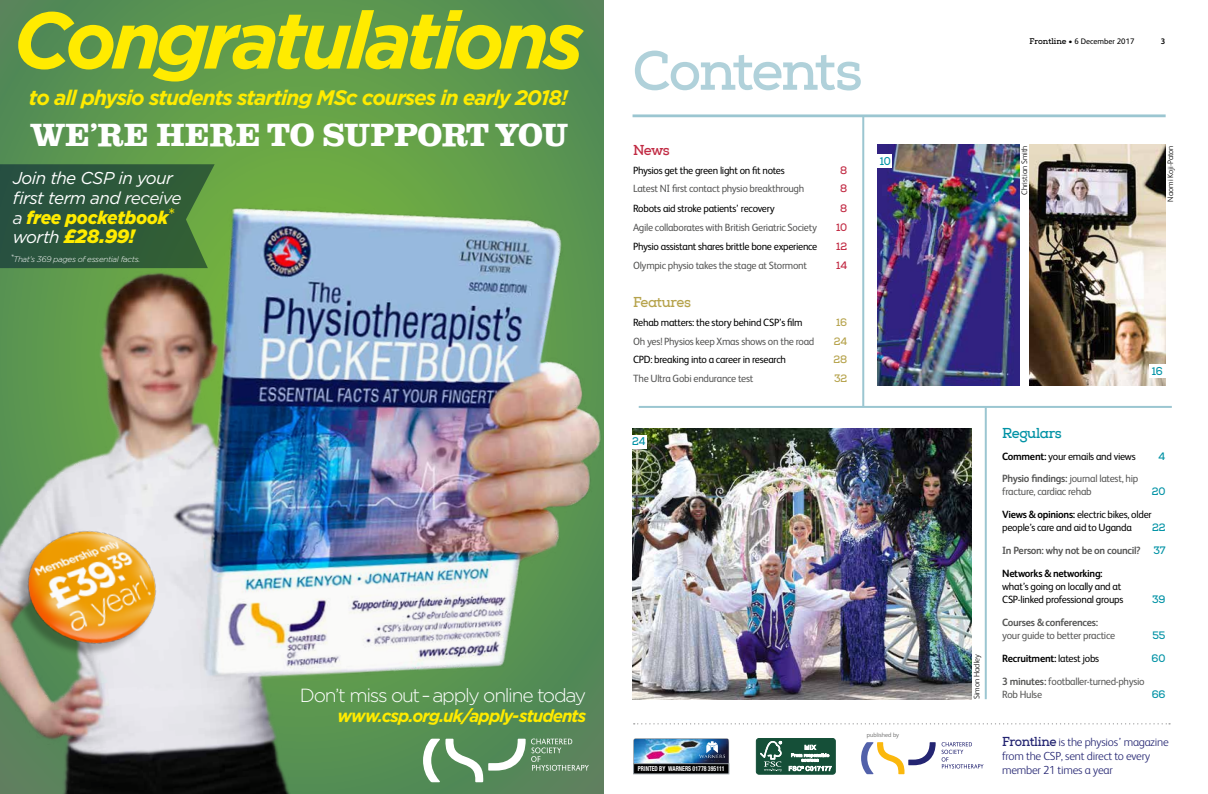
<style>
.page{position:relative;width:1208px;height:794px;background:#fff}
.page>*{position:absolute;margin:0;border:0;box-sizing:border-box;transform-origin:0 0}
.t1{font:italic 700 80px "Gotham";letter-spacing:-.065em;color:#ffeb00}
.t2{font:700 55px "Nexa Slab";letter-spacing:-.05em;color:#b0d1da}
.t3{font:800 33px "Clarendon Com";letter-spacing:-.01em;color:#fff}
.t4{font:italic 700 21px "Gotham";letter-spacing:-.05em;color:#ffeb00}
.t5{font:italic 900 19.3px "Gotham";color:#ffeb00}
.t6{font:300 19px "Gotham";letter-spacing:-.065em;color:#fff}
.t7{font:italic 900 18.2px "Gotham";letter-spacing:-.02em;color:#ffeb00;scale:.95 1}
.t8{font:italic 700 17.3px "Gotham";letter-spacing:-.055em;color:#ffeb00}
.t9{font:italic 17.2px/19.6px "Gotham";letter-spacing:-.035em;color:#fff}
.t10{font:700 14px "Nexa Slab";letter-spacing:-.03em;color:#b6a34c}
.t11{font:700 14px "Nexa Slab";letter-spacing:-.03em;color:#0092a5}
.t12{font:700 14px "Nexa Slab";color:#c12a43}
.t13{font:300 11.7px/13.7px "FS Albert";letter-spacing:-.02em;color:#242572}
.t14{font:700 11px "Nexa Slab";color:#0092a5;scale:.92 1}
.t15{font:10.5px/13px "FS Albert";letter-spacing:-.03em;color:#000}
.t16{font:10.5px/13px "FS Albert";letter-spacing:-.03em;color:#565655}
.t17{font:700 10.5px/22.9px "FS Albert";letter-spacing:-.025em;color:#565655}
.t18{font:700 10.5px "FS Albert";letter-spacing:-.03em;color:#000}
.t19{font:700 10.5px "Nexa Slab";letter-spacing:-.02em;color:#0092a5}
.t20{font:700 10.5px "Nexa Slab";color:#c12a43}
.t21{font:700 10.5px "Nexa Slab";letter-spacing:-.02em;color:#b6a34c}
.t22{font:300 8px "FS Albert";color:#000}
.t23{font:italic 300 8px "Gotham";letter-spacing:-.04em;color:#fff}
.t24{font:8px "FS Albert";color:#000}
.t25{font:700 8px "FS Albert";color:#000}
.t26{font:700 condensed 6.8px "Helvetica Neue";color:#fff;scale:.85 1}
.t27{font:300 6.2px "FS Albert";letter-spacing:.01em;color:#565655}
.s1{color:#f5f5f5}
.s2{font-weight:400;font-size:17.2px;color:#f5f5f5}
.s3{font-weight:400;font-size:17.2px;color:#fff}
.s4{font-family:"Nexa Slab";font-weight:700}
.s5{font-weight:700}
.s6{font-family:"Nexa Slab";color:#0092a5}
.s7{color:#000}
.s8{font-weight:400}
.s9{font-family:"Nexa Slab";font-weight:700;font-size:12.7px}
</style>
<div class="page">
<svg style="left:633px;top:738px;width:96px;height:25px"></svg>
<img style="left:634px;top:739px;width:94px;height:24px">
<div style="left:634px;top:764px;width:94px;height:9px;background:#000"></div>
<div style="left:633px;top:763px;width:96px;height:11px;border:1px solid #90979c"></div>
<img style="left:700px;top:741px;width:24px;height:19px">
<svg style="left:861px;top:742px;width:74px;height:32px"></svg>
<svg style="left:941px;top:742px;width:42px;height:26px"></svg>
<img style="left:1029px;top:145px;width:136px;height:241px">
<img style="left:632px;top:428px;width:339px;height:271px">
<div style="left:756px;top:738px;width:79px;height:36px;background:#154f38;border-radius:3px"></div>
<div style="left:756px;top:738px;width:79px;height:36px;border:1px solid #154f38;border-radius:3px"></div>
<svg style="left:760px;top:741px;width:22px;height:30px"></svg>
<svg style="left:789px;top:744px;width:42px;height:27px"></svg>
<svg style="left:633px;top:723px;width:537px;height:1px"></svg>
<hr style="left:632px;top:114px;width:533px;height:3px;background:#9bc6d1">
<hr style="left:862px;top:117px;width:2px;height:290px;background:#9bc6d1">
<hr style="left:639px;top:406px;width:532px;height:2px;background:#9bc6d1">
<hr style="left:984px;top:407px;width:2px;height:292px;background:#9bc6d1">
<div style="left:1149px;top:365px;width:19px;height:13px;background:#fff"></div>
<div style="left:631px;top:435px;width:15px;height:13px;background:#fff"></div>
<img style="left:877px;top:145px;width:142px;height:241px">
<div style="left:873px;top:154px;width:19px;height:13px;background:#fff"></div>
<img style="left:0;top:0;width:604px;height:794px">
<img style="left:0;top:497px;width:190px;height:178px">
<svg style="left:0;top:164px;width:215px;height:104px;background:#305d3b"></svg>
<svg style="left:423px;top:738px;width:166px;height:44px"></svg>
<h1 class="t1" style="left:13px;top:-13px;width:572px">Congratulations</h1>
<h3 class="t4" style="left:29px;top:83px;width:541px">to all physio students starting MSc courses in early 2018!</h3>
<h3 class="t3" style="left:31px;top:116px;width:538px">WE’RE HERE TO SUPPORT YOU</h3>
<h3 class="t9" style="left:13px;top:168px;width:170px">Join the CSP in your first term and <span class="s1">receive</span></h3>
<h3 class="t7" style="left:13px;top:205px;width:173px"><span class="s2">a</span> free pocketbook<sup>*</sup></h3>
<h3 class="t5" style="left:13px;top:223px;width:124px"><span class="s3">worth</span> £28.99!</h3>
<p class="t23" style="left:10px;top:254px;width:131px">*That’s 369 pages of essential facts.</p>
<h2 class="t2" style="left:632px;top:38px;width:232px">Contents</h2>
<h3 class="t12" style="left:633px;top:142px;width:38px">News</h3>
<p class="t15" style="left:633px;top:163px;width:153px">Physios get the green light on fit notes</p>
<p class="t20" style="left:840px;top:164px;width:9px">8</p>
<p class="t16" style="left:633px;top:182px;width:173px">Latest NI first contact physio breakthrough</p>
<p class="t20" style="left:840px;top:182px;width:9px">8</p>
<p class="t15" style="left:633px;top:201px;width:143px">Robots aid stroke patients’ recovery</p>
<p class="t20" style="left:840px;top:202px;width:9px">8</p>
<p class="t16" style="left:633px;top:220px;width:185px">Agile collaborates with British Geriatric Society</p>
<p class="t20" style="left:836px;top:221px;width:12px">10</p>
<p class="t15" style="left:633px;top:240px;width:186px">Physio assistant shares brittle bone experience</p>
<p class="t20" style="left:836px;top:240px;width:12px">12</p>
<p class="t16" style="left:633px;top:259px;width:175px">Olympic physio takes the stage at Stormont</p>
<p class="t20" style="left:836px;top:259px;width:12px">14</p>
<h3 class="t10" style="left:633px;top:294px;width:60px">Features</h3>
<p class="t15" style="left:633px;top:315px;width:171px">Rehab matters: the story behind CSP’s film</p>
<p class="t21" style="left:836px;top:316px;width:12px">16</p>
<p class="t16" style="left:633px;top:334px;width:183px">Oh yes! Physios keep Xmas shows on the road</p>
<p class="t21" style="left:833px;top:335px;width:15px">24</p>
<p class="t15" style="left:633px;top:353px;width:154px">CPD: breaking into a career in research</p>
<p class="t21" style="left:833px;top:353px;width:15px">28</p>
<p class="t16" style="left:633px;top:371px;width:122px">The Ultra Gobi endurance test</p>
<p class="t21" style="left:834px;top:372px;width:15px">32</p>
<p class="t14" style="left:879px;top:154px;width:14px">10</p>
<p class="t14" style="left:632px;top:435px;width:16px">24</p>
<h3 class="t6" style="left:300px;top:683px;width:288px">Don’t miss out - apply online today</h3>
<h3 class="t8" style="left:337px;top:704px;width:250px">www.csp.org.uk/apply-students</h3>
<p class="t26" style="left:638px;top:764px;width:104px">PRINTED BY WARNERS 01778 395111</p>
<p class="t27" style="left:866px;top:731px;width:34px">published by</p>
<p class="t24" style="left:1029px;top:36px;width:107px"><span class="s4">Frontline</span> • 6 December 2017</p>
<p class="t25" style="left:1161px;top:36px;width:6px">3</p>
<p class="t22" style="left:1019px;top:195px;width:51px;rotate:-90deg">Christian Smith</p>
<p class="t22" style="left:1165px;top:202px;width:58px;rotate:-90deg">Naomi Koji-Paton</p>
<p class="t14" style="left:1151px;top:365px;width:13px">16</p>
<p class="t22" style="left:971px;top:699px;width:46px;rotate:-90deg">Simon Hadley</p>
<h3 class="t11" style="left:1002px;top:425px;width:61px">Regulars</h3>
<p class="t15" style="left:1002px;top:449px;width:135px"><span class="s5">Comment:</span> your emails and views</p>
<p class="t19" style="left:1158px;top:449px;width:8px">4</p>
<p class="t16" style="left:1002px;top:472px;width:138px"><span class="s5">Physio findings:</span> journal latest, hip fracture, cardiac rehab</p>
<p class="t19" style="left:1151px;top:485px;width:15px">20</p>
<p class="t15" style="left:1002px;top:508px;width:151px"><span class="s5">Views &amp; opinions:</span> electric bikes, older people’s care and aid to Uganda</p>
<p class="t19" style="left:1152px;top:521px;width:15px">22</p>
<p class="t17" style="left:1002px;top:539px;width:165px">In Person: why not be on council? <span class="s6">37<br></span><span class="s7">Networks &amp; networking:</span></p>
<p class="t15" style="left:1002px;top:579px;width:123px">what’s going on locally and at<br>CSP-linked professional groups</p>
<p class="t19" style="left:1152px;top:593px;width:15px">39</p>
<p class="t17" style="left:1002px;top:610px;width:97px">Courses &amp; conferences:</p>
<p class="t16" style="left:1002px;top:628px;width:114px">your guide to better practice</p>
<p class="t19" style="left:1152px;top:629px;width:14px">55</p>
<p class="t18" style="left:1002px;top:651px;width:99px">Recruitment: <span class="s8">latest jobs</span></p>
<p class="t19" style="left:1151px;top:652px;width:15px">60</p>
<p class="t16" style="left:1002px;top:674px;width:144px"><span class="s5">3 minutes:</span> footballer-turned-physio<br>Rob Hulse</p>
<p class="t19" style="left:1151px;top:688px;width:15px">66</p>
<p class="t13" style="left:1002px;top:735px;width:168px"><span class="s9">Frontline</span> is the physios’ magazine from the CSP, sent direct to every member 21 times a year</p>
</div>
